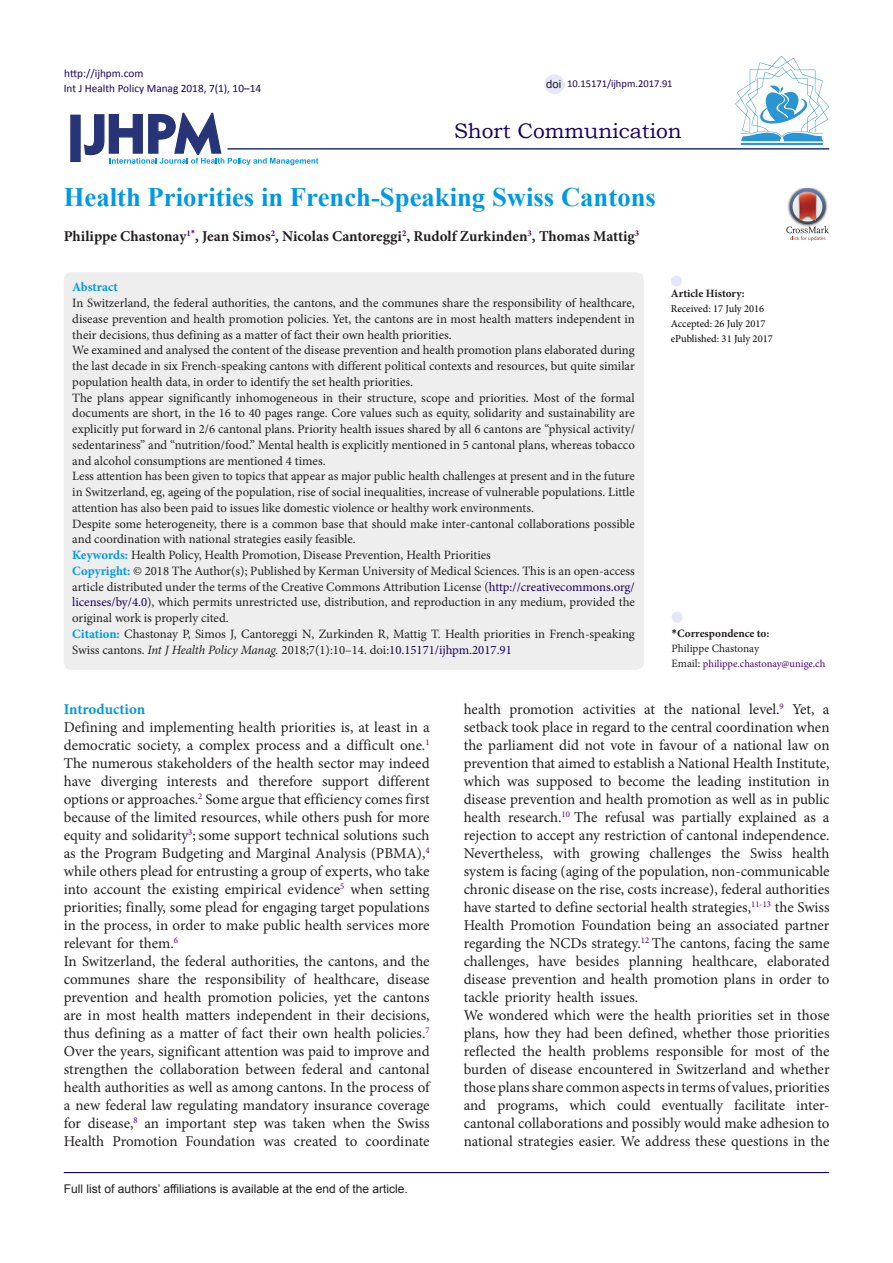
<style>
.page{position:relative;width:893px;height:1263px;background:#fff}
.page>*{position:absolute;margin:0;border:0;box-sizing:border-box;transform-origin:0 0}
.Default{font:700 26.7px "Times New Roman";color:#0099e5}
.t1{font:21px "Bookman Old Style";color:#190066}
.t2{font:15px/18px "Minion Pro";color:#231f20;text-align:justify}
.Default-2{font:700 15px "Minion Pro";color:#231f20}
.heading_1{font:700 15px "Minion Pro";letter-spacing:-.005em;color:#0099e5}
.t3{font:12.75px/15.8px "Minion Pro";color:#231f20;text-align:justify}
.Default-3{font:700 12.75px "Minion Pro";color:#0099e5}
.t4{font:12px "Arial";color:#231f20}
.t5{font:11.25px "Calibri";color:#190066}
.t6{font:700 11.25px "Minion Pro";color:#231f20}
.t7{font:11.25px "Minion Pro";letter-spacing:-.005em;color:#231f20}
.t8{font:11.25px "Arial";color:#231f20}
.t9{font:10.5px "Minion Pro";color:#000}
.t10{font:10.5px "Minion Pro";letter-spacing:-.005em;color:#4b0082}
.t11{font:10.5px "Calibri";color:#190066}
.s1{font-weight:700;color:#0099e5}
.s2{color:#190066}
.s3{font-style:italic}
.s4{font-family:"Calibri"}
.s5{font-size:11.25px;color:#231f20}
</style>
<div class="page">
<svg style="left:84px;top:112px;width:234px;height:53px"></svg>
<div style="left:70px;top:115px;width:11px;height:47px;background:#273578;border:1px solid #273578"></div>
<hr style="left:227px;top:148px;width:602px;height:2px;background:#273578">
<div style="left:64px;top:272px;width:580px;height:398px;background:#eee;border-radius:8px"></div>
<div style="left:672px;top:611px;width:11px;height:12px;background:#e6e6fa;border-radius:50%"></div>
<div style="left:671px;top:276px;width:11px;height:11px;background:#e6e6fa;border-radius:50%"></div>
<hr style="left:64px;top:1172px;width:765px;height:1px;background:#190066">
<hr style="left:741px;top:143px;width:82px;height:2px;background:#2995d2">
<svg style="left:735px;top:56px;width:94px;height:85px"></svg>
<div style="left:544px;top:74px;width:21px;height:20px;background:#e6e6fa;border-radius:50%"></div>
<img style="left:798px;top:188px;width:18px;height:1px">
<svg style="left:786px;top:189px;width:43px;height:52px"></svg>
<p class="t5" style="left:64px;top:66px;width:81px">http://ijhpm.com</p>
<p class="t5" style="left:64px;top:81px;width:199px">Int J Health Policy Manag 2018, 7(1), 10–14</p>
<p class="t8" style="left:546px;top:76px;width:17px">doi</p>
<p class="t11" style="left:567px;top:77px;width:107px">10.15171/ijhpm.2017.91</p>
<p class="t1" style="left:454px;top:117px;width:229px">Short Communication</p>
<p class="Default" style="left:64px;top:178px;width:594px">Health Priorities in French-Speaking Swiss Cantons</p>
<p class="Default-2" style="left:64px;top:225px;width:577px">Philippe Chastonay<sup>1</sup><sup>*</sup>, Jean Simos<sup>2</sup>, Nicolas Cantoreggi<sup>2</sup>, Rudolf Zurkinden<sup>3</sup>, Thomas Mattig<sup>3</sup></p>
<p class="Default-3" style="left:72px;top:278px;width:47px">Abstract</p>
<p class="t3" style="left:72px;top:295px;width:564px">In Switzerland, the federal authorities, the cantons, and the communes share the responsibility of healthcare, disease prevention and health promotion policies. Yet, the cantons are in most health matters independent in their decisions, thus defining as a matter of fact their own health priorities.</p>
<p class="t3" style="left:72px;top:343px;width:564px">We examined and analysed the content of the disease prevention and health promotion plans elaborated during the last decade in six French-speaking cantons with different political contexts and resources, but quite similar population health data, in order to identify the set health priorities.</p>
<p class="t3" style="left:72px;top:390px;width:564px">The plans appear significantly inhomogeneous in their structure, scope and priorities. Most of the formal documents are short, in the 16 to 40 pages range. Core values such as equity, solidarity and sustainability are explicitly put forward in 2/6 cantonal plans. Priority health issues shared by all 6 cantons are “physical activity/ sedentariness” and “nutrition/food.” Mental health is explicitly mentioned in 5 cantonal plans, whereas tobacco and alcohol consumptions are mentioned 4 times.</p>
<p class="t3" style="left:72px;top:469px;width:564px">Less attention has been given to topics that appear as major public health challenges at present and in the future in Switzerland, eg, ageing of the population, rise of social inequalities, increase of vulnerable populations. Little attention has also been paid to issues like domestic violence or healthy work environments.</p>
<p class="t3" style="left:72px;top:516px;width:564px">Despite some heterogeneity, there is a common base that should make inter-cantonal collaborations possible and coordination with national strategies easily feasible.</p>
<p class="t3" style="left:72px;top:547px;width:420px"><span class="s1">Keywords:</span> Health Policy, Health Promotion, Disease Prevention, Health Priorities</p>
<p class="t3" style="left:72px;top:563px;width:564px"><span class="s1">Copyright:</span> © 2018 The Author(s); Published by Kerman University of Medical Sciences. This is an open-access article distributed under the terms of the Creative Commons Attribution License (<span class="s2">http://creativecommons.org/ licenses/by/4.0</span>), which permits unrestricted use, distribution, and reproduction in any medium, provided the original work is properly cited.</p>
<p class="t3" style="left:72px;top:626px;width:564px"><span class="s1">Citation:</span> Chastonay P, Simos J, Cantoreggi N, Zurkinden R, Mattig T. Health priorities in French-speaking<br>Swiss cantons. <span class="s3">Int J Health Policy Manag.</span> 2018;7(1):10–14. doi:<span class="s2">10.15171/ijhpm.2017.91</span></p>
<p class="t6" style="left:671px;top:625px;width:99px"><span class="s4">*</span>Correspondence to:</p>
<p class="t6" style="left:671px;top:286px;width:76px">Article History:</p>
<p class="t9" style="left:671px;top:302px;width:95px">Received: 17 July 2016</p>
<p class="t9" style="left:671px;top:317px;width:96px">Accepted: 26 July 2017</p>
<p class="t9" style="left:671px;top:332px;width:103px">ePublished: 31 July 2017</p>
<p class="t7" style="left:671px;top:641px;width:89px">Philippe Chastonay</p>
<p class="t10" style="left:671px;top:657px;width:155px"><span class="s5">Email:</span> philippe.chastonay@unige.ch</p>
<p class="heading_1" style="left:64px;top:698px;width:83px">Introduction</p>
<p class="t2" style="left:64px;top:718px;width:367px">Defining and implementing health priorities is, at least in a democratic society, a complex process and a difficult one.<sup>1<br></sup>The numerous stakeholders of the health sector may indeed have diverging interests and therefore support different options or approaches.<sup>2</sup> Some argue that efficiency comes first because of the limited resources, while others push for more equity and solidarity<sup>3</sup>; some support technical solutions such as the Program Budgeting and Marginal Analysis (PBMA),<sup>4 </sup>while others plead for entrusting a group of experts, who take into account the existing empirical evidence<sup>5</sup> when setting priorities; finally, some plead for engaging target populations in the process, in order to make public health services more relevant for them.<sup>6</sup></p>
<p class="t2" style="left:64px;top:952px;width:367px">In Switzerland, the federal authorities, the cantons, and the communes share the responsibility of healthcare, disease prevention and health promotion policies, yet the cantons are in most health matters independent in their decisions, thus defining as a matter of fact their own health policies.<sup>7<br></sup>Over the years, significant attention was paid to improve and strengthen the collaboration between federal and cantonal health authorities as well as among cantons. In the process of a new federal law regulating mandatory insurance coverage for disease,<sup>8</sup> an important step was taken when the Swiss Health Promotion Foundation was created to coordinate</p>
<p class="t4" style="left:64px;top:1181px;width:346px">Full list of authors’ affiliations is available at the end of the article.</p>
<p class="t2" style="left:464px;top:700px;width:367px">health promotion activities at the national level.<sup>9</sup> Yet, a setback took place in regard to the central coordination when the parliament did not vote in favour of a national law on prevention that aimed to establish a National Health Institute, which was supposed to become the leading institution in disease prevention and health promotion as well as in public health research.<sup>10</sup> The refusal was partially explained as a rejection to accept any restriction of cantonal independence.<br>Nevertheless, with growing challenges the Swiss health system is facing (aging of the population, non-communicable chronic disease on the rise, costs increase), federal authorities have started to define sectorial health strategies,<sup>11</sup><sup>-</sup><sup>13</sup> the Swiss Health Promotion Foundation being an associated partner regarding the NCDs strategy.<sup>12</sup> The cantons, facing the same challenges, have besides planning healthcare, elaborated disease prevention and health promotion plans in order to tackle priority health issues.</p>
<p class="t2" style="left:464px;top:1006px;width:367px">We wondered which were the health priorities set in those plans, how they had been defined, whether those priorities reflected the health problems responsible for most of the burden of disease encountered in Switzerland and whether those plans share common aspects in terms of values, priorities and programs, which could eventually facilitate inter&shy;cantonal collaborations and possibly would make adhesion to national strategies easier. We address these questions in the</p>
</div>
